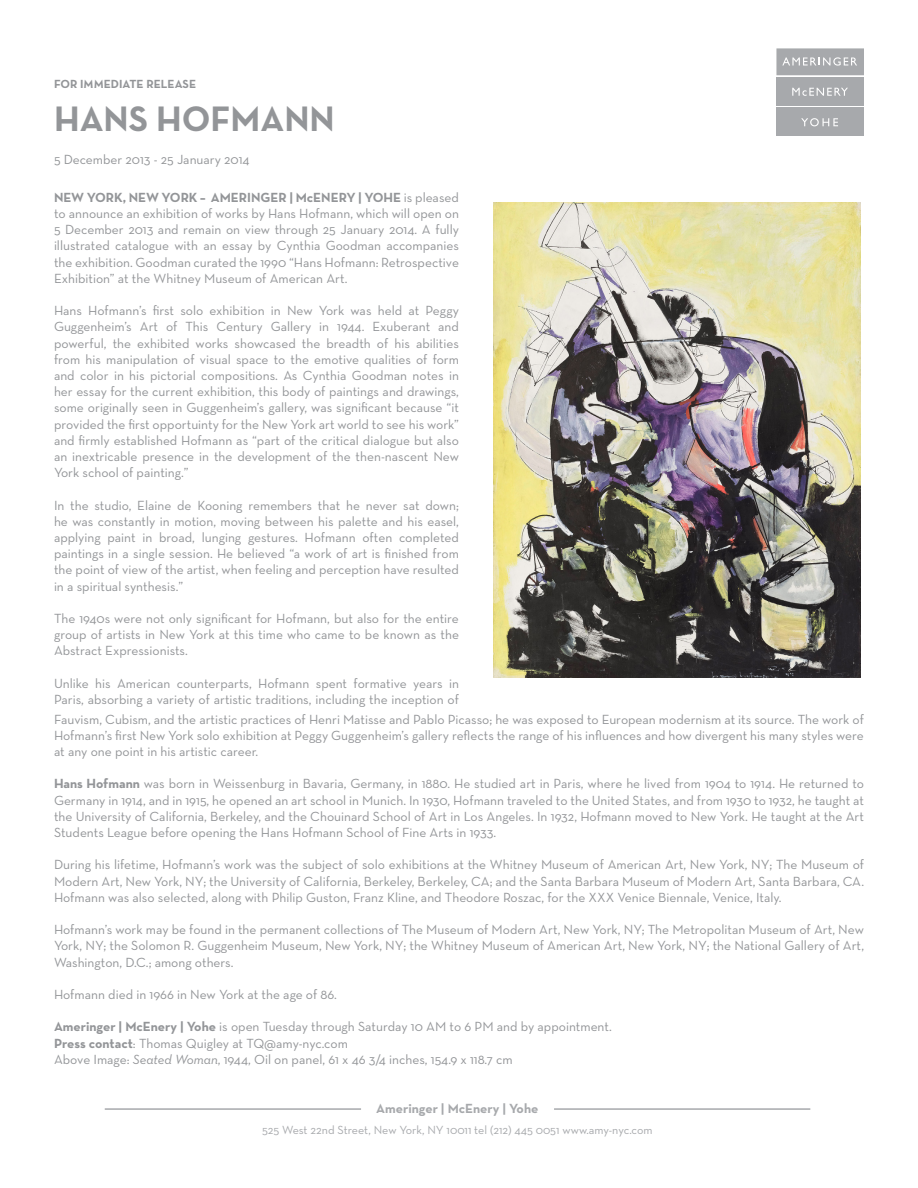
<style>
.page{position:relative;width:918px;height:1188px;background:#fff}
.page>*{position:absolute;margin:0;border:0;box-sizing:border-box;transform-origin:0 0}
.t1{font:700 36px "Neutra Text";color:#939598}
.t2{font:13.5px/16.2px "Neutra Text";color:#939598;text-align:justify}
.t3{font:700 13.5px "Neutra Text";color:#a7a9ac}
.t4{font:12px "Neutra Text";color:#a7a9ac}
.t5{font:12px "Neutra Text Bold Alt";color:#939598}
.s1{font-weight:700}
.s2{font-style:italic}
</style>
<div class="page">
<div style="left:776px;top:77px;width:88px;height:28px;background:#a7a9ac"></div>
<div style="left:776px;top:48px;width:88px;height:27px;background:#a7a9ac"></div>
<div style="left:776px;top:107px;width:88px;height:28px;background:#a7a9ac"></div>
<svg style="left:792px;top:88px;width:56px;height:8px"></svg>
<svg style="left:782px;top:57px;width:75px;height:9px"></svg>
<svg style="left:801px;top:118px;width:37px;height:8px"></svg>
<img style="left:493px;top:202px;width:368px;height:476px">
<hr style="left:105px;top:1108px;width:256px;height:2px;background:#a7a9ac">
<hr style="left:554px;top:1108px;width:256px;height:2px;background:#a7a9ac">
<p class="t5" style="left:54px;top:76px;width:144px">FOR IMMEDIATE RELEASE</p>
<h1 class="t1" style="left:54px;top:96px;width:282px">HANS HOFMANN</h1>
<p class="t2" style="left:54px;top:151px;width:197px">5 December 2013 - 25 January 2014</p>
<p class="t2" style="left:54px;top:189px;width:407px"><span class="s1">NEW YORK, NEW YORK – AMERINGER | McENERY | YOHE</span> is pleased to announce an exhibition of works by Hans Hofmann, which will open on 5 December 2013 and remain on view through 25 January 2014. A fully illustrated catalogue with an essay by Cynthia Goodman accompanies the exhibition. Goodman curated the 1990 “Hans Hofmann: Retrospective Exhibition” at the Whitney Museum of American Art.</p>
<p class="t2" style="left:54px;top:302px;width:407px">Hans Hofmann’s first solo exhibition in New York was held at Peggy Guggenheim’s Art of This Century Gallery in 1944. Exuberant and powerful, the exhibited works showcased the breadth of his abilities from his manipulation of visual space to the emotive qualities of form and color in his pictorial compositions. As Cynthia Goodman notes in her essay for the current exhibition, this body of paintings and drawings, some originally seen in Guggenheim’s gallery, was significant because “it provided the first opportuinty for the New York art world to see his work” and firmly established Hofmann as “part of the critical dialogue but also an inextricable presence in the development of the then-nascent New York school of painting.”</p>
<p class="t2" style="left:54px;top:497px;width:407px">In the studio, Elaine de Kooning remembers that he never sat down; he was constantly in motion, moving between his palette and his easel, applying paint in broad, lunging gestures. Hofmann often completed paintings in a single session. He believed “a work of art is finished from the point of view of the artist, when feeling and perception have resulted in a spiritual synthesis.”</p>
<p class="t2" style="left:54px;top:610px;width:407px">The 1940s were not only significant for Hofmann, but also for the entire group of artists in New York at this time who came to be known as the Abstract Expressionists.</p>
<p class="t2" style="left:54px;top:675px;width:407px">Unlike his American counterparts, Hofmann spent formative years in<br>Paris, absorbing a variety of artistic traditions, including the inception of</p>
<p class="t2" style="left:54px;top:711px;width:811px">Fauvism, Cubism, and the artistic practices of Henri Matisse and Pablo Picasso; he was exposed to European modernism at its source. The work of Hofmann’s first New York solo exhibition at Peggy Guggenheim’s gallery reflects the range of his influences and how divergent his many styles were at any one point in his artistic career.</p>
<p class="t2" style="left:54px;top:775px;width:812px"><span class="s1">Hans Hofmann</span> was born in Weissenburg in Bavaria, Germany, in 1880. He studied art in Paris, where he lived from 1904 to 1914. He returned to Germany in 1914, and in 1915, he opened an art school in Munich. In 1930, Hofmann traveled to the United States, and from 1930 to 1932, he taught at the University of California, Berkeley, and the Chouinard School of Art in Los Angeles. In 1932, Hofmann moved to New York. He taught at the Art Students League before opening the Hans Hofmann School of Fine Arts in 1933.</p>
<p class="t2" style="left:54px;top:856px;width:812px">During his lifetime, Hofmann’s work was the subject of solo exhibitions at the Whitney Museum of American Art, New York, NY; The Museum of Modern Art, New York, NY; the University of California, Berkeley, Berkeley, CA; and the Santa Barbara Museum of Modern Art, Santa Barbara, CA.<br>Hofmann was also selected, along with Philip Guston, Franz Kline, and Theodore Roszac, for the XXX Venice Biennale, Venice, Italy.</p>
<p class="t2" style="left:54px;top:921px;width:812px">Hofmann’s work may be found in the permanent collections of The Museum of Modern Art, New York, NY; The Metropolitan Museum of Art, New York, NY; the Solomon R. Guggenheim Museum, New York, NY; the Whitney Museum of American Art, New York, NY; the National Gallery of Art, Washington, D.C.; among others.</p>
<p class="t2" style="left:54px;top:986px;width:284px">Hofmann died in 1966 in New York at the age of 86.</p>
<p class="t2" style="left:54px;top:1018px;width:560px;text-align:left"><span class="s1">Ameringer | McEnery | Yohe</span> is open Tuesday through Saturday 10 AM to 6 PM and by appointment.<br><span class="s1">Press contact</span>: Thomas Quigley at TQ@amy-nyc.com<br>Above Image: <span class="s2">Seated Woman</span>, 1944, Oil on panel, 61 x 46 3/4 inches, 154.9 x 118.7 cm</p>
<p class="t3" style="left:376px;top:1100px;width:164px">Ameringer | McEnery | Yohe</p>
<p class="t4" style="left:262px;top:1123px;width:392px">525 West 22nd Street, New York, NY 10011 tel (212) 445 0051 www.amy-nyc.com</p>
</div>
